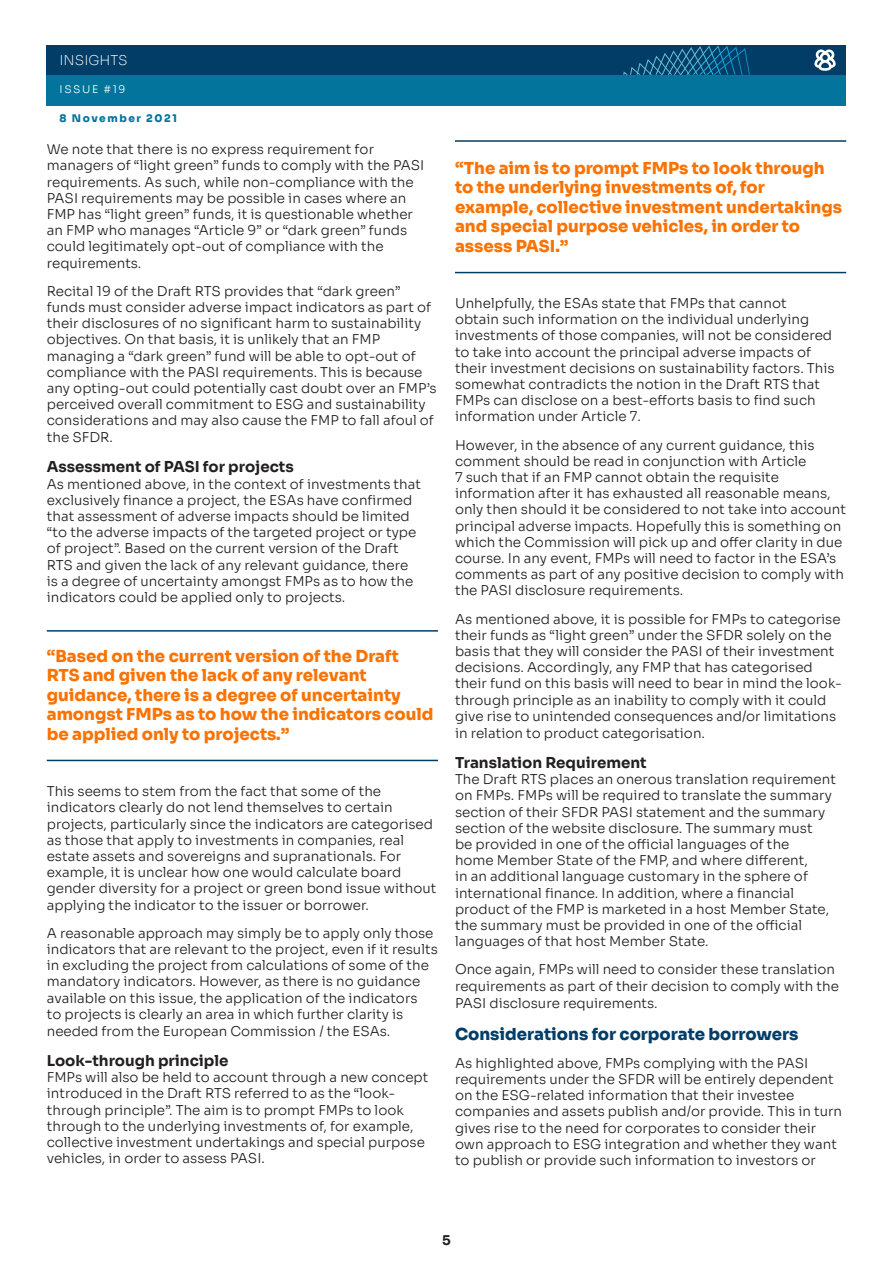
<style>
.page{position:relative;width:893px;height:1263px;background:#fff}
.page>*{position:absolute;margin:0;border:0;box-sizing:border-box;transform-origin:0 0}
._03_1_SUBHEAD_01_Sor{font:800 16.5px/19.5px "Sora";color:#f97304}
._05_1_BODYTEXT_01_So{font:800 16.5px "Sora";color:#023d67}
._05_1_BODYTEXT_01_So-2{font:700 15px "Sora";color:#231f20}
._05_1_BODYTEXT_01_So-3{font:300 13.5px/16.2px "Sora";color:#231f20}
.t1{font:200 13.5px "Sora";color:#fff}
._05_1_BODYTEXT_01_So-4{font:700 13.5px "Sora";color:#231f20}
.t2{font:800 10.5px "Sora";letter-spacing:.15em;color:#03749c}
.t3{font:300 10.5px "Sora";letter-spacing:.15em;color:#fff}
</style>
<div class="page">
<div style="left:47px;top:45px;width:799px;height:30px;background:#023d67"></div>
<svg style="left:623px;top:45px;width:127px;height:30px"></svg>
<div style="left:47px;top:75px;width:799px;height:30px;background:#03749c"></div>
<hr style="left:47px;top:760px;width:391px;height:1px;background:#023d67">
<hr style="left:47px;top:630px;width:391px;height:2px;background:#023d67">
<hr style="left:455px;top:272px;width:391px;height:1px;background:#023d67">
<hr style="left:455px;top:140px;width:391px;height:2px;background:#023d67">
<svg style="left:814px;top:50px;width:22px;height:21px"></svg>
<p class="t1" style="left:60px;top:49px;width:70px">INSIGHTS</p>
<p class="t3" style="left:60px;top:81px;width:67px">ISSUE #19</p>
<p class="t2" style="left:60px;top:109px;width:119px">8 November 2021</p>
<p class="_05_1_BODYTEXT_01_So-3" style="left:47px;top:140px;width:379px">We note that there is no express requirement for managers of “light green” funds to comply with the PASI requirements. As such, while non-compliance with the PASI requirements may be possible in cases where an FMP has “light green” funds, it is questionable whether an FMP who manages “Article 9” or “dark green” funds could legitimately opt-out of compliance with the requirements.</p>
<p class="_05_1_BODYTEXT_01_So-3" style="left:47px;top:281px;width:391px">Recital 19 of the Draft RTS provides that “dark green” funds must consider adverse impact indicators as part of their disclosures of no significant harm to sustainability objectives. On that basis, it is unlikely that an FMP managing a “dark green” fund will be able to opt-out of compliance with the PASI requirements. This is because any opting-out could potentially cast doubt over an FMP’s perceived overall commitment to ESG and sustainability considerations and may also cause the FMP to fall afoul of the SFDR.</p>
<p class="_05_1_BODYTEXT_01_So-2" style="left:47px;top:455px;width:248px">Assessment of PASI for projects</p>
<p class="_05_1_BODYTEXT_01_So-3" style="left:47px;top:474px;width:376px">As mentioned above, in the context of investments that exclusively finance a project, the ESAs have confirmed that assessment of adverse impacts should be limited “to the adverse impacts of the targeted project or type of project”. Based on the current version of the Draft RTS and given the lack of any relevant guidance, there is a degree of uncertainty amongst FMPs as to how the indicators could be applied only to projects.</p>
<p class="_03_1_SUBHEAD_01_Sor" style="left:47px;top:645px;width:388px">“Based on the current version of the Draft RTS and given the lack of any relevant guidance, there is a degree of uncertainty amongst FMPs as to how the indicators could be applied only to projects.”</p>
<p class="_05_1_BODYTEXT_01_So-3" style="left:47px;top:782px;width:391px">This seems to stem from the fact that some of the indicators clearly do not lend themselves to certain projects, particularly since the indicators are categorised as those that apply to investments in companies, real estate assets and sovereigns and supranationals. For example, it is unclear how one would calculate board gender diversity for a project or green bond issue without applying the indicator to the issuer or borrower.</p>
<p class="_05_1_BODYTEXT_01_So-3" style="left:47px;top:923px;width:392px">A reasonable approach may simply be to apply only those indicators that are relevant to the project, even if it results in excluding the project from calculations of some of the mandatory indicators. However, as there is no guidance available on this issue, the application of the indicators<br>to projects is clearly an area in which further clarity is needed from the European Commission / the ESAs.</p>
<p class="_05_1_BODYTEXT_01_So-2" style="left:47px;top:1048px;width:183px">Look-through principle</p>
<p class="_05_1_BODYTEXT_01_So-3" style="left:47px;top:1068px;width:383px">FMPs will also be held to account through a new concept introduced in the Draft RTS referred to as the “look&shy;through principle”. The aim is to prompt FMPs to look through to the underlying investments of, for example, collective investment undertakings and special purpose vehicles, in order to assess PASI.</p>
<p class="_03_1_SUBHEAD_01_Sor" style="left:455px;top:156px;width:389px">“The aim is to prompt FMPs to look through to the underlying investments of, for example, collective investment undertakings and special purpose vehicles, in order to assess PASI.”</p>
<p class="_05_1_BODYTEXT_01_So-3" style="left:455px;top:294px;width:381px">Unhelpfully, the ESAs state that FMPs that cannot<br>obtain such information on the individual underlying investments of those companies, will not be considered to take into account the principal adverse impacts of their investment decisions on sustainability factors. This somewhat contradicts the notion in the Draft RTS that FMPs can disclose on a best-efforts basis to find such information under Article 7.</p>
<p class="_05_1_BODYTEXT_01_So-3" style="left:455px;top:435px;width:393px">However, in the absence of any current guidance, this comment should be read in conjunction with Article<br>7 such that if an FMP cannot obtain the requisite information after it has exhausted all reasonable means, only then should it be considered to not take into account principal adverse impacts. Hopefully this is something on which the Commission will pick up and offer clarity in due course. In any event, FMPs will need to factor in the ESA’s comments as part of any positive decision to comply with the PASI disclosure requirements.</p>
<p class="_05_1_BODYTEXT_01_So-3" style="left:455px;top:609px;width:388px">As mentioned above, it is possible for FMPs to categorise their funds as “light green” under the SFDR solely on the basis that they will consider the PASI of their investment decisions. Accordingly, any FMP that has categorised their fund on this basis will need to bear in mind the look&shy;through principle as an inability to comply with it could give rise to unintended consequences and/or limitations in relation to product categorisation.</p>
<p class="_05_1_BODYTEXT_01_So-2" style="left:455px;top:750px;width:193px">Translation Requirement</p>
<p class="_05_1_BODYTEXT_01_So-3" style="left:455px;top:770px;width:383px">The Draft RTS places an onerous translation requirement on FMPs. FMPs will be required to translate the summary section of their SFDR PASI statement and the summary section of the website disclosure. The summary must<br>be provided in one of the official languages of the<br>home Member State of the FMP, and where different,<br>in an additional language customary in the sphere of international finance. In addition, where a financial product of the FMP is marketed in a host Member State, the summary must be provided in one of the official languages of that host Member State.</p>
<p class="_05_1_BODYTEXT_01_So-3" style="left:455px;top:960px;width:386px;line-height:16.6px">Once again, FMPs will need to consider these translation requirements as part of their decision to comply with the<br>PASI disclosure requirements.</p>
<p class="_05_1_BODYTEXT_01_So" style="left:455px;top:1020px;width:345px">Considerations for corporate borrowers</p>
<p class="_05_1_BODYTEXT_01_So-3" style="left:455px;top:1053px;width:389px">As highlighted above, FMPs complying with the PASI requirements under the SFDR will be entirely dependent on the ESG-related information that their investee companies and assets publish and/or provide. This in turn gives rise to the need for corporates to consider their own approach to ESG integration and whether they want to publish or provide such information to investors or</p>
<p class="_05_1_BODYTEXT_01_So-4" style="left:442px;top:1228px;width:10px">5</p>
</div>
